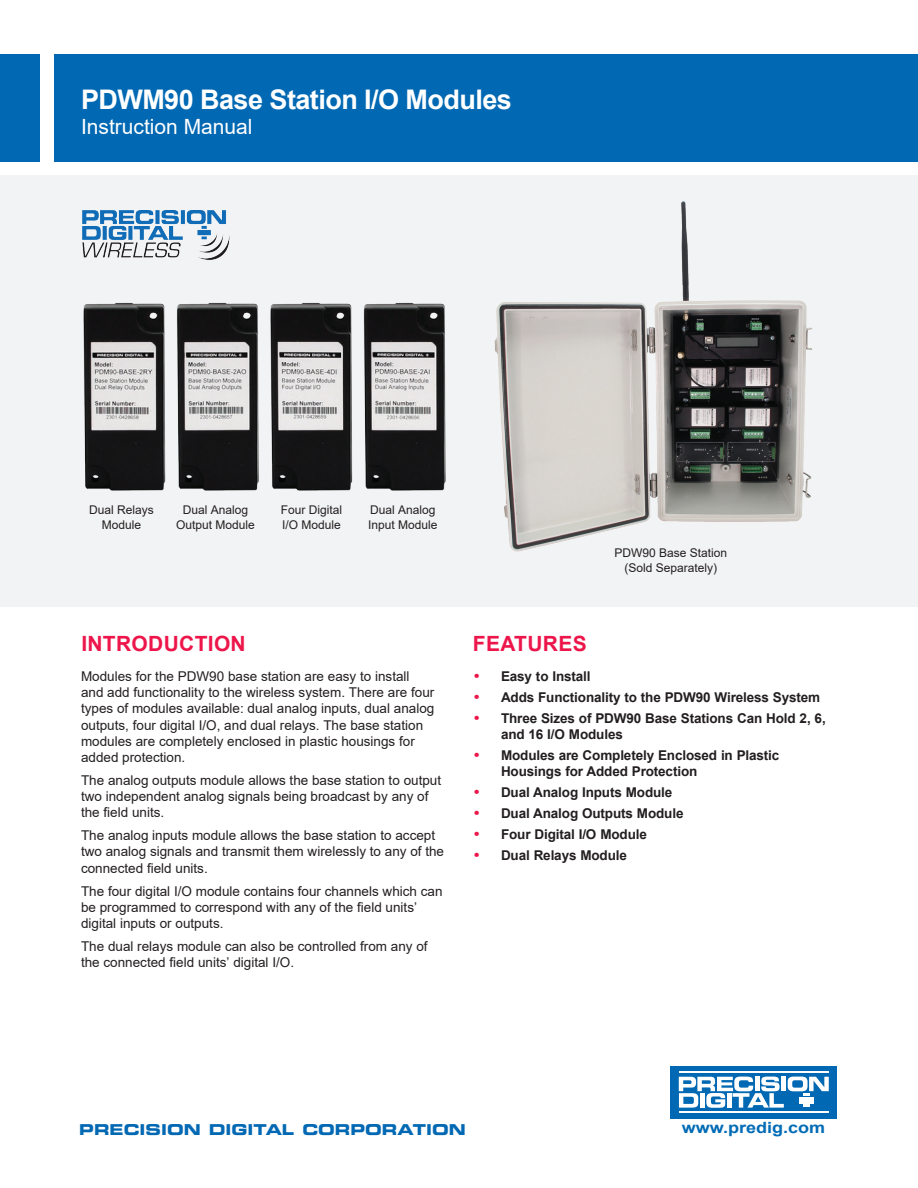
<style>
.page{position:relative;width:918px;height:1188px;background:#fff}
.page>*{position:absolute;margin:0;border:0;box-sizing:border-box;transform-origin:0 0}
.t1{font:700 27px "Arial";letter-spacing:-.02em;color:#fff}
.t2{font:700 21px "Arial";letter-spacing:.015em;color:#ed164b}
.t3{font:21px "Arial";color:#fff}
.t4{font:700 15.45px "Arial";color:#006bb6;scale:1.16 1}
.t5{font:15px "Eurostile LT Std Bold Ex 2";color:#0168b3}
.t6{font:13.5px/16.2px "Arial";color:#231f20}
.t7{font:700 13.5px/16.5px "Arial";letter-spacing:-.01em;color:#231f20}
.t8{font:12px/14.4px "Arial";color:#231f20;text-align:center}
.s1{font-size:15px;color:#ed164b}
</style>
<div class="page">
<div style="left:0;top:54px;width:40px;height:108px;background:#0168b3"></div>
<div style="left:54px;top:54px;width:864px;height:108px;background:#0168b3"></div>
<div style="left:0;top:176px;width:918px;height:432px;background:#f2f3f4"></div>
<div style="left:671px;top:1066px;width:166px;height:53px;background:#0168b3"></div>
<hr style="left:679px;top:1072px;width:150px;height:1px;background:#fff">
<hr style="left:679px;top:1112px;width:150px;height:1px;background:#fff">
<svg style="left:679px;top:1077px;width:150px;height:31px"></svg>
<img style="left:82px;top:210px;width:148px;height:50px">
<img style="left:494px;top:201px;width:318px;height:351px">
<img style="left:83px;top:302px;width:363px;height:189px">
<h1 class="t1" style="left:81px;top:80px;width:432px">PDWM90 Base Station I/O Modules</h1>
<h2 class="t3" style="left:81px;top:112px;width:173px">Instruction Manual</h2>
<p class="t8" style="left:89px;top:503px;width:66px">Dual Relays<br>Module</p>
<p class="t8" style="left:176px;top:503px;width:80px">Dual Analog<br>Output Module</p>
<p class="t8" style="left:281px;top:503px;width:63px;text-align:left">Four Digital<br>I/O Module</p>
<p class="t8" style="left:368px;top:503px;width:71px;text-align:left">Dual Analog<br>Input Module</p>
<h2 class="t2" style="left:81px;top:629px;width:166px">INTRODUCTION</h2>
<p class="t6" style="left:81px;top:668px;width:355px">Modules for the PDW90 base station are easy to install and add functionality to the wireless system. There are four types of modules available: dual analog inputs, dual analog outputs, four digital I/O, and dual relays. The base station modules are completely enclosed in plastic housings for added protection.</p>
<p class="t6" style="left:81px;top:772px;width:362px">The analog outputs module allows the base station to output two independent analog signals being broadcast by any of the field units.</p>
<p class="t6" style="left:81px;top:827px;width:365px">The analog inputs module allows the base station to accept two analog signals and transmit them wirelessly to any of the connected field units.</p>
<p class="t6" style="left:81px;top:883px;width:363px">The four digital I/O module contains four channels which can be programmed to correspond with any of the field units’ digital inputs or outputs.</p>
<p class="t6" style="left:81px;top:938px;width:348px">The dual relays module can also be controlled from any of the connected field units’ digital I/O.</p>
<h2 class="t2" style="left:473px;top:629px;width:115px">FEATURES</h2>
<p class="t8" style="left:615px;top:546px;width:114px">PDW90 Base Station (Sold Separately)</p>
<p class="t7" style="left:474px;top:668px;width:118px"><span class="s1">•</span> Easy to Install</p>
<p class="t7" style="left:474px;top:689px;width:348px"><span class="s1">•</span> Adds Functionality to the PDW90 Wireless System</p>
<p class="t7" style="left:501px;top:710px;width:326px;text-indent:-27px"><span class="s1">•</span> Three Sizes of PDW90 Base Stations Can Hold 2, 6, and 16 I/O Modules</p>
<p class="t7" style="left:501px;top:747px;width:280px;text-indent:-27px"><span class="s1">•</span> Modules are Completely Enclosed in Plastic<br>Housings for Added Protection</p>
<p class="t7" style="left:474px;top:784px;width:200px"><span class="s1">•</span> Dual Analog Inputs Module</p>
<p class="t7" style="left:474px;top:805px;width:211px"><span class="s1">•</span> Dual Analog Outputs Module</p>
<p class="t7" style="left:474px;top:826px;width:174px"><span class="s1">•</span> Four Digital I/O Module</p>
<p class="t7" style="left:474px;top:847px;width:154px"><span class="s1">•</span> Dual Relays Module</p>
<p class="t5" style="left:79px;top:1119px;width:388px">PRECISION DIGITAL CORPORATION</p>
<p class="t4" style="left:682px;top:1116px;width:125px">www.predig.com</p>
</div>
